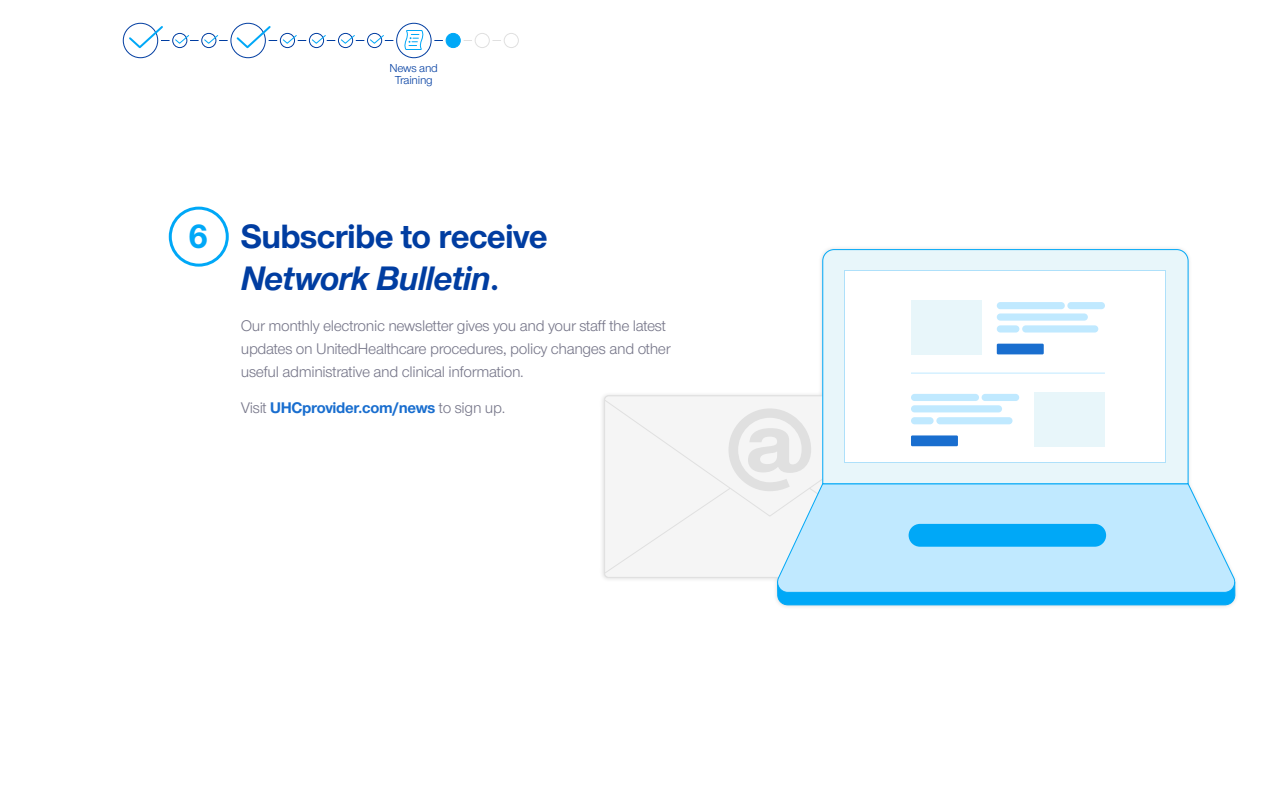
<style>
.page{position:relative;width:1280px;height:800px;background:#fff}
.page>*{position:absolute;margin:0;border:0;box-sizing:border-box;transform-origin:0 0}
.t1{font:700 35px/41.5px "UHC Sans";letter-spacing:-.02em;color:#003da1}
.t2{font:700 35px "UHC Sans";color:#00a8f7}
.t3{font:16px/23px "UHC Sans";letter-spacing:-.02em;color:#757588}
.t4{font:700 16px "UHC Sans";letter-spacing:-.02em;color:#196ecf}
.t5{font:12px/12px "UHC Sans";letter-spacing:-.02em;color:#003da1;text-align:center}
.s1{font-style:italic}
.s2{font-weight:400;color:#757588}
</style>
<div class="page">
<div style="left:169px;top:207px;width:60px;height:60px;border:3px solid #00a8f7;border-radius:50%"></div>
<svg style="left:604px;top:395px;width:631px;height:210px"></svg>
<svg style="left:775px;top:483px;width:461px;height:110px;background:#c1e9fe"></svg>
<div style="left:909px;top:524px;width:197px;height:23px;background:#00a8f7;border-radius:11px"></div>
<svg style="left:823px;top:249px;width:365px;height:235px;background:#dff3f9"></svg>
<div style="left:846px;top:271px;width:319px;height:16px;background:#fff"></div>
<hr style="left:846px;top:287px;width:319px;height:1px;background:#e0e0e0">
<div style="left:846px;top:288px;width:319px;height:174px;background:#fff"></div>
<div style="left:911px;top:300px;width:70px;height:54px;background:#e8f6fa"></div>
<div style="left:997px;top:302px;width:68px;height:7px;background:#c0e9ff;border-radius:4px"></div>
<div style="left:997px;top:313px;width:91px;height:8px;background:#c0e9ff;border-radius:4px"></div>
<div style="left:997px;top:325px;width:22px;height:8px;background:#c0e9ff;border-radius:4px"></div>
<div style="left:1067px;top:302px;width:38px;height:7px;background:#c0e9ff;border-radius:4px"></div>
<div style="left:1022px;top:325px;width:76px;height:8px;background:#c0e9ff;border-radius:4px"></div>
<div style="left:997px;top:344px;width:47px;height:10px;background:#196ecf"></div>
<div style="left:1035px;top:392px;width:70px;height:54px;background:#e8f6fa"></div>
<div style="left:911px;top:394px;width:68px;height:7px;background:#c0e9ff;border-radius:4px"></div>
<div style="left:911px;top:405px;width:91px;height:7px;background:#c0e9ff;border-radius:4px"></div>
<div style="left:911px;top:417px;width:23px;height:7px;background:#c0e9ff;border-radius:4px"></div>
<div style="left:982px;top:394px;width:37px;height:7px;background:#c0e9ff;border-radius:4px"></div>
<div style="left:936px;top:417px;width:77px;height:7px;background:#c0e9ff;border-radius:4px"></div>
<div style="left:911px;top:435px;width:47px;height:11px;background:#196ecf"></div>
<hr style="left:911px;top:373px;width:194px;height:1px;background:#c0e9ff">
<hr style="left:180px;top:40px;width:331px;height:1px;background:#e0e0e0">
<hr style="left:145px;top:40px;width:308px;height:1px;background:#003da1">
<svg style="left:393px;top:20px;width:41px;height:41px"></svg>
<div style="left:396px;top:23px;width:36px;height:35px;border:1px solid #003da1;border-radius:50%"></div>
<svg style="left:404px;top:29px;width:20px;height:22px"></svg>
<div style="left:472px;top:30px;width:20px;height:21px;background:#fff;border-radius:50%"></div>
<div style="left:475px;top:33px;width:15px;height:15px;border:1px solid #e0e0e0;border-radius:50%"></div>
<div style="left:501px;top:30px;width:21px;height:21px;background:#fff;border-radius:50%"></div>
<div style="left:504px;top:33px;width:15px;height:15px;border:1px solid #e0e0e0;border-radius:50%"></div>
<svg style="left:120px;top:20px;width:41px;height:41px"></svg>
<div style="left:123px;top:23px;width:35px;height:35px;border:1px solid #003da1;border-radius:50%"></div>
<svg style="left:127px;top:24px;width:36px;height:26px"></svg>
<svg style="left:199px;top:30px;width:20px;height:21px"></svg>
<div style="left:201px;top:33px;width:15px;height:15px;border:1px solid #003da1;border-radius:50%"></div>
<svg style="left:203px;top:34px;width:16px;height:11px"></svg>
<svg style="left:277px;top:30px;width:21px;height:21px"></svg>
<div style="left:280px;top:33px;width:15px;height:15px;border:1px solid #003da1;border-radius:50%"></div>
<svg style="left:282px;top:34px;width:16px;height:11px"></svg>
<svg style="left:170px;top:30px;width:20px;height:21px"></svg>
<div style="left:172px;top:33px;width:15px;height:15px;border:1px solid #003da1;border-radius:50%"></div>
<svg style="left:174px;top:34px;width:16px;height:11px"></svg>
<div style="left:306px;top:30px;width:21px;height:21px;background:#fff;border-radius:50%"></div>
<div style="left:309px;top:33px;width:15px;height:15px;border:1px solid #003da1;border-radius:50%"></div>
<svg style="left:311px;top:34px;width:16px;height:11px"></svg>
<div style="left:335px;top:30px;width:21px;height:21px;background:#fff;border-radius:50%"></div>
<div style="left:338px;top:33px;width:15px;height:15px;border:1px solid #003da1;border-radius:50%"></div>
<svg style="left:340px;top:34px;width:16px;height:11px"></svg>
<svg style="left:443px;top:30px;width:20px;height:21px"></svg>
<div style="left:446px;top:33px;width:14px;height:15px;background:#00a8f7;border-radius:50%"></div>
<div style="left:446px;top:33px;width:15px;height:15px;border:1px solid #00a8f7;border-radius:50%"></div>
<div style="left:364px;top:30px;width:21px;height:21px;background:#fff;border-radius:50%"></div>
<div style="left:367px;top:33px;width:15px;height:15px;border:1px solid #003da1;border-radius:50%"></div>
<svg style="left:369px;top:34px;width:16px;height:11px"></svg>
<svg style="left:228px;top:20px;width:41px;height:41px"></svg>
<div style="left:230px;top:23px;width:36px;height:35px;border:1px solid #003da1;border-radius:50%"></div>
<svg style="left:235px;top:24px;width:36px;height:26px"></svg>
<p class="t5" style="left:389px;top:61px;width:50px">News and<br>Training</p>
<h1 class="t2" style="left:188px;top:213px;width:22px">6</h1>
<h1 class="t1" style="left:241px;top:215px;width:309px">Subscribe to receive<br><span class="s1">Network Bulletin</span>.</h1>
<p class="t3" style="left:241px;top:314px;width:431px">Our monthly electronic newsletter gives you and your staff the latest updates on UnitedHealthcare procedures, policy changes and other useful administrative and clinical information.</p>
<p class="t4" style="left:241px;top:397px;width:266px"><span class="s2">Visit</span> UHCprovider.com/news <span class="s2">to sign up.</span></p>
</div>
